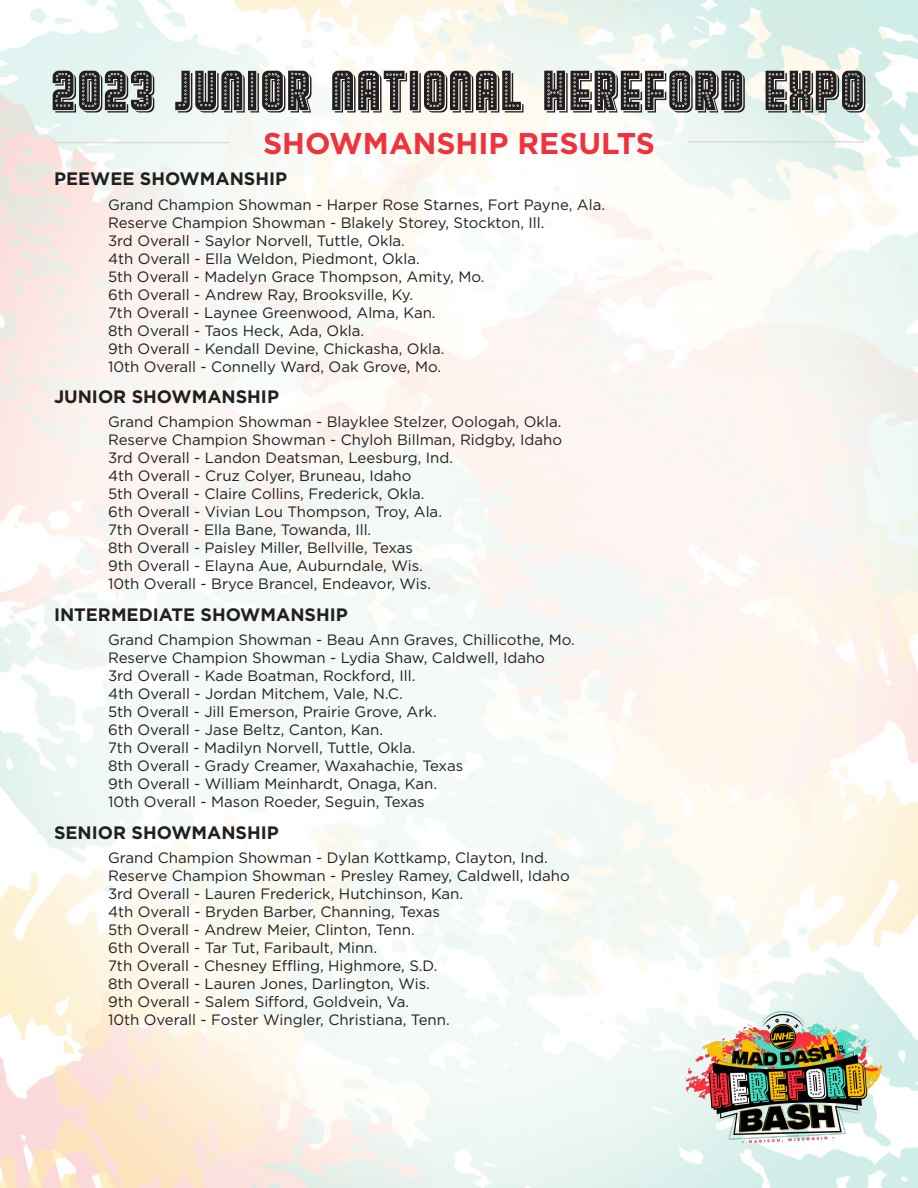
<style>
.page{position:relative;width:918px;height:1188px;background:#fff}
.page>*{position:absolute;margin:0;border:0;box-sizing:border-box;transform-origin:0 0}
.t1{font:60px "Broadway Shadow";color:#231f20}
.t2{font:700 30px "Gotham";color:#ee333e}
.t3{font:700 18px "Gotham";color:#231f20}
.t4{font:15px "Gotham";color:#231f20}
</style>
<div class="page">
<img style="left:686px;top:1007px;width:196px;height:135px">
<hr style="left:54px;top:142px;width:176px;height:1px;background:#dcd2c8">
<hr style="left:688px;top:141px;width:176px;height:2px;background:#dcd2c8">
<h1 class="t1" style="left:51px;top:57px;width:817px">2023 JUNIOR NATIONAL HEREFORD EXPO</h1>
<p class="t2" style="left:263px;top:123px;width:393px">SHOWMANSHIP RESULTS</p>
<p class="t3" style="left:54px;top:167px;width:235px">PEEWEE SHOWMANSHIP</p>
<p class="t4" style="left:108px;top:195px;width:499px">Grand Champion Showman - Harper Rose Starnes, Fort Payne, Ala.</p>
<p class="t4" style="left:108px;top:213px;width:438px">Reserve Champion Showman - Blakely Storey, Stockton, Ill.</p>
<p class="t4" style="left:108px;top:231px;width:298px">3rd Overall - Saylor Norvell, Tuttle, Okla.</p>
<p class="t4" style="left:108px;top:249px;width:313px">4th Overall - Ella Weldon, Piedmont, Okla.</p>
<p class="t4" style="left:108px;top:267px;width:378px">5th Overall - Madelyn Grace Thompson, Amity, Mo.</p>
<p class="t4" style="left:108px;top:285px;width:307px">6th Overall - Andrew Ray, Brooksville, Ky.</p>
<p class="t4" style="left:108px;top:303px;width:329px">7th Overall - Laynee Greenwood, Alma, Kan.</p>
<p class="t4" style="left:108px;top:321px;width:258px">8th Overall - Taos Heck, Ada, Okla.</p>
<p class="t4" style="left:108px;top:339px;width:338px">9th Overall - Kendall Devine, Chickasha, Okla.</p>
<p class="t4" style="left:108px;top:357px;width:335px">10th Overall - Connelly Ward, Oak Grove, Mo.</p>
<p class="t3" style="left:54px;top:385px;width:227px">JUNIOR SHOWMANSHIP</p>
<p class="t4" style="left:108px;top:412px;width:455px">Grand Champion Showman - Blayklee Stelzer, Oologah, Okla.</p>
<p class="t4" style="left:108px;top:430px;width:456px">Reserve Champion Showman - Chyloh Billman, Ridgby, Idaho</p>
<p class="t4" style="left:108px;top:448px;width:347px">3rd Overall - Landon Deatsman, Leesburg, Ind.</p>
<p class="t4" style="left:108px;top:466px;width:305px">4th Overall - Cruz Colyer, Bruneau, Idaho</p>
<p class="t4" style="left:108px;top:484px;width:318px">5th Overall - Claire Collins, Frederick, Okla.</p>
<p class="t4" style="left:108px;top:502px;width:336px">6th Overall - Vivian Lou Thompson, Troy, Ala.</p>
<p class="t4" style="left:108px;top:520px;width:265px">7th Overall - Ella Bane, Towanda, Ill.</p>
<p class="t4" style="left:108px;top:538px;width:306px">8th Overall - Paisley Miller, Bellville, Texas</p>
<p class="t4" style="left:108px;top:556px;width:316px">9th Overall - Elayna Aue, Auburndale, Wis.</p>
<p class="t4" style="left:108px;top:574px;width:325px">10th Overall - Bryce Brancel, Endeavor, Wis.</p>
<p class="t3" style="left:54px;top:603px;width:295px">INTERMEDIATE SHOWMANSHIP</p>
<p class="t4" style="left:108px;top:630px;width:468px">Grand Champion Showman - Beau Ann Graves, Chillicothe, Mo.</p>
<p class="t4" style="left:108px;top:648px;width:439px">Reserve Champion Showman - Lydia Shaw, Caldwell, Idaho</p>
<p class="t4" style="left:108px;top:666px;width:309px">3rd Overall - Kade Boatman, Rockford, Ill.</p>
<p class="t4" style="left:108px;top:684px;width:296px">4th Overall - Jordan Mitchem, Vale, N.C.</p>
<p class="t4" style="left:108px;top:702px;width:330px">5th Overall - Jill Emerson, Prairie Grove, Ark.</p>
<p class="t4" style="left:108px;top:720px;width:277px">6th Overall - Jase Beltz, Canton, Kan.</p>
<p class="t4" style="left:108px;top:738px;width:309px">7th Overall - Madilyn Norvell, Tuttle, Okla.</p>
<p class="t4" style="left:108px;top:756px;width:357px">8th Overall - Grady Creamer, Waxahachie, Texas</p>
<p class="t4" style="left:108px;top:774px;width:331px">9th Overall - William Meinhardt, Onaga, Kan.</p>
<p class="t4" style="left:108px;top:792px;width:318px">10th Overall - Mason Roeder, Seguin, Texas</p>
<p class="t3" style="left:54px;top:820px;width:226px">SENIOR SHOWMANSHIP</p>
<p class="t4" style="left:108px;top:848px;width:441px">Grand Champion Showman - Dylan Kottkamp, Clayton, Ind.</p>
<p class="t4" style="left:108px;top:866px;width:463px">Reserve Champion Showman - Presley Ramey, Caldwell, Idaho</p>
<p class="t4" style="left:108px;top:884px;width:357px">3rd Overall - Lauren Frederick, Hutchinson, Kan.</p>
<p class="t4" style="left:108px;top:902px;width:334px">4th Overall - Bryden Barber, Channing, Texas</p>
<p class="t4" style="left:108px;top:920px;width:308px">5th Overall - Andrew Meier, Clinton, Tenn.</p>
<p class="t4" style="left:108px;top:938px;width:271px">6th Overall - Tar Tut, Faribault, Minn.</p>
<p class="t4" style="left:108px;top:956px;width:331px">7th Overall - Chesney Effling, Highmore, S.D.</p>
<p class="t4" style="left:108px;top:974px;width:323px">8th Overall - Lauren Jones, Darlington, Wis.</p>
<p class="t4" style="left:108px;top:992px;width:303px">9th Overall - Salem Sifford, Goldvein, Va.</p>
<p class="t4" style="left:108px;top:1010px;width:343px">10th Overall - Foster Wingler, Christiana, Tenn.</p>
</div>
